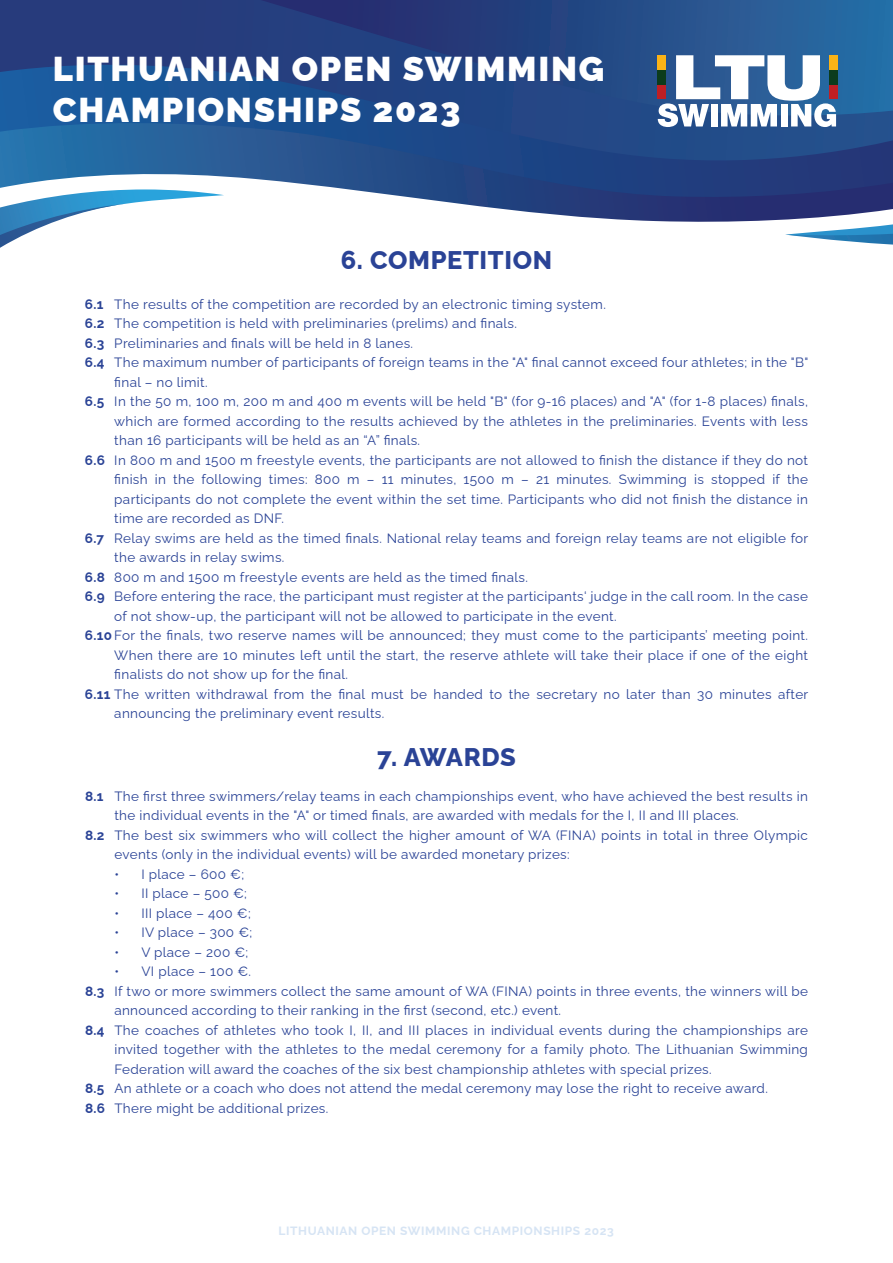
<style>
.page{position:relative;width:893px;height:1263px;background:#fff}
.page>*{position:absolute;margin:0;border:0;box-sizing:border-box;transform-origin:0 0}
.t1{font:900 34.5px/41.4px "Raleway";letter-spacing:.05em;color:#fff}
.t2{font:800 25.5px "Raleway";letter-spacing:.025em;color:#2a4396}
.t3{font:13.5px/19.5px "Raleway";letter-spacing:.025em;color:#2a4396}
.t4{font:700 13.5px/19.5px "Raleway";color:#2a4396}
.t5{font:700 12px "Raleway";letter-spacing:.05em;color:#d6e4f4}
.s1{font-weight:700}
</style>
<div class="page">
<svg style="left:424px;top:199px;width:469px;height:23px"></svg>
<svg style="left:0;top:168px;width:893px;height:31px"></svg>
<svg style="left:0;top:0;width:893px;height:168px;background:#224c8a"></svg>
<svg style="left:0;top:189px;width:224px;height:59px"></svg>
<svg style="left:785px;top:224px;width:108px;height:21px"></svg>
<div style="left:657px;top:75px;width:8px;height:24px;background:#bf1f24"></div>
<div style="left:830px;top:75px;width:8px;height:24px;background:#bf1f24"></div>
<svg style="left:658px;top:55px;width:178px;height:72px"></svg>
<div style="left:657px;top:55px;width:8px;height:17px;background:#fbb316"></div>
<div style="left:830px;top:55px;width:8px;height:17px;background:#fbb316"></div>
<div style="left:657px;top:70px;width:8px;height:14px;background:#0c3c1c"></div>
<div style="left:830px;top:70px;width:8px;height:14px;background:#0c3c1c"></div>
<h1 class="t1" style="left:53px;top:44px;width:553px">LITHUANIAN OPEN SWIMMING<br>CHAMPIONSHIPS 2023</h1>
<h2 class="t2" style="left:341px;top:240px;width:213px">6. COMPETITION</h2>
<p class="t3" style="left:114px;top:293px;width:493px">The results of the competition are recorded by an electronic timing system.</p>
<p class="t3" style="left:114px;top:312px;width:404px">The competition is held with preliminaries (prelims) and finals.</p>
<p class="t3" style="left:114px;top:332px;width:300px">Preliminaries and finals will be held in 8 lanes.</p>
<p class="t3" style="left:114px;top:351px;width:695px">The maximum number of participants of foreign teams in the "A" final cannot exceed four athletes; in the "B"</p>
<p class="t3" style="left:114px;top:371px;width:95px">final – no limit.</p>
<p class="t3" style="left:114px;top:390px;width:695px">In the 50 m, 100 m, 200 m and 400 m events will be held "B" (for 9-16 places) and "A" (for 1-8 places) finals,</p>
<p class="t3" style="left:114px;top:410px;width:695px">which are formed according to the results achieved by the athletes in the preliminaries. Events with less</p>
<p class="t3" style="left:114px;top:429px;width:307px">than 16 participants will be held as an “A” finals.</p>
<p class="t3" style="left:114px;top:449px;width:695px">In 800 m and 1500 m freestyle events, the participants are not allowed to finish the distance if they do not</p>
<p class="t3" style="left:114px;top:468px;width:695px">finish in the following times: 800 m – 11 minutes, 1500 m – 21 minutes. Swimming is stopped if the</p>
<p class="t3" style="left:114px;top:488px;width:695px">participants do not complete the event within the set time. Participants who did not finish the distance in</p>
<p class="t3" style="left:114px;top:507px;width:171px">time are recorded as DNF.</p>
<p class="t3" style="left:114px;top:527px;width:695px">Relay swims are held as the timed finals. National relay teams and foreign relay teams are not eligible for</p>
<p class="t3" style="left:114px;top:546px;width:172px">the awards in relay swims.</p>
<p class="t3" style="left:114px;top:566px;width:415px">800 m and 1500 m freestyle events are held as the timed finals.</p>
<p class="t3" style="left:114px;top:585px;width:695px">Before entering the race, the participant must register at the participants‘ judge in the call room. In the case</p>
<p class="t3" style="left:114px;top:605px;width:504px">of not show-up, the participant will not be allowed to participate in the event.</p>
<p class="t3" style="left:85px;top:624px;width:725px"><span class="s1">6.10</span>For the finals, two reserve names will be announced; they must come to the participants’ meeting point.</p>
<p class="t3" style="left:114px;top:644px;width:695px">When there are 10 minutes left until the start, the reserve athlete will take their place if one of the eight</p>
<p class="t3" style="left:114px;top:663px;width:235px">finalists do not show up for the final.</p>
<p class="t3" style="left:85px;top:683px;width:725px"><span class="s1">6.11</span> The written withdrawal from the final must be handed to the secretary no later than 30 minutes after</p>
<p class="t3" style="left:114px;top:702px;width:272px">announcing the preliminary event results.</p>
<p class="t4" style="left:85px;top:293px;width:21px;text-align:justify">6.1<br>6.2<br>6.3<br>6.4</p>
<p class="t4" style="left:85px;top:390px;width:21px">6.5</p>
<p class="t4" style="left:85px;top:449px;width:22px">6.6</p>
<p class="t4" style="left:85px;top:527px;width:21px">6.7</p>
<p class="t4" style="left:85px;top:566px;width:22px">6.8<br>6.9</p>
<p class="t4" style="left:85px;top:785px;width:20px">8.1</p>
<p class="t4" style="left:85px;top:824px;width:21px">8.2</p>
<p class="t4" style="left:85px;top:980px;width:21px">8.3</p>
<p class="t4" style="left:85px;top:1019px;width:21px">8.4</p>
<p class="t4" style="left:85px;top:1077px;width:22px">8.5<br>8.6</p>
<h2 class="t2" style="left:377px;top:737px;width:140px">7. AWARDS</h2>
<p class="t3" style="left:114px;top:785px;width:695px">The first three swimmers/relay teams in each championships event, who have achieved the best results in the individual events in the "A" or timed finals, are awarded with medals for the I, II and III places.<br>The best six swimmers who will collect the higher amount of WA (FINA) points in total in three Olympic events (only in the individual events) will be awarded monetary prizes:</p>
<p class="t3" style="left:114px;top:863px;width:131px">• I place – 600 €;</p>
<p class="t3" style="left:114px;top:882px;width:134px">• II place – 500 €;</p>
<p class="t3" style="left:114px;top:902px;width:138px">• III place – 400 €;</p>
<p class="t3" style="left:114px;top:921px;width:139px">• IV place – 300 €;</p>
<p class="t3" style="left:114px;top:941px;width:136px">• V place – 200 €;</p>
<p class="t3" style="left:114px;top:960px;width:695px">• VI place – 100 €.<br>If two or more swimmers collect the same amount of WA (FINA) points in three events, the winners will be announced according to their ranking in the first (second, etc.) event.<br>The coaches of athletes who took I, II, and III places in individual events during the championships are invited together with the athletes to the medal ceremony for a family photo. The Lithuanian Swimming Federation will award the coaches of the six best championship athletes with special prizes.<br>An athlete or a coach who does not attend the medal ceremony may lose the right to receive award.<br>There might be additional prizes.</p>
<p class="t5" style="left:279px;top:1221px;width:337px">LITHUANIAN OPEN SWIMMING CHAMPIONSHIPS 2023</p>
</div>
